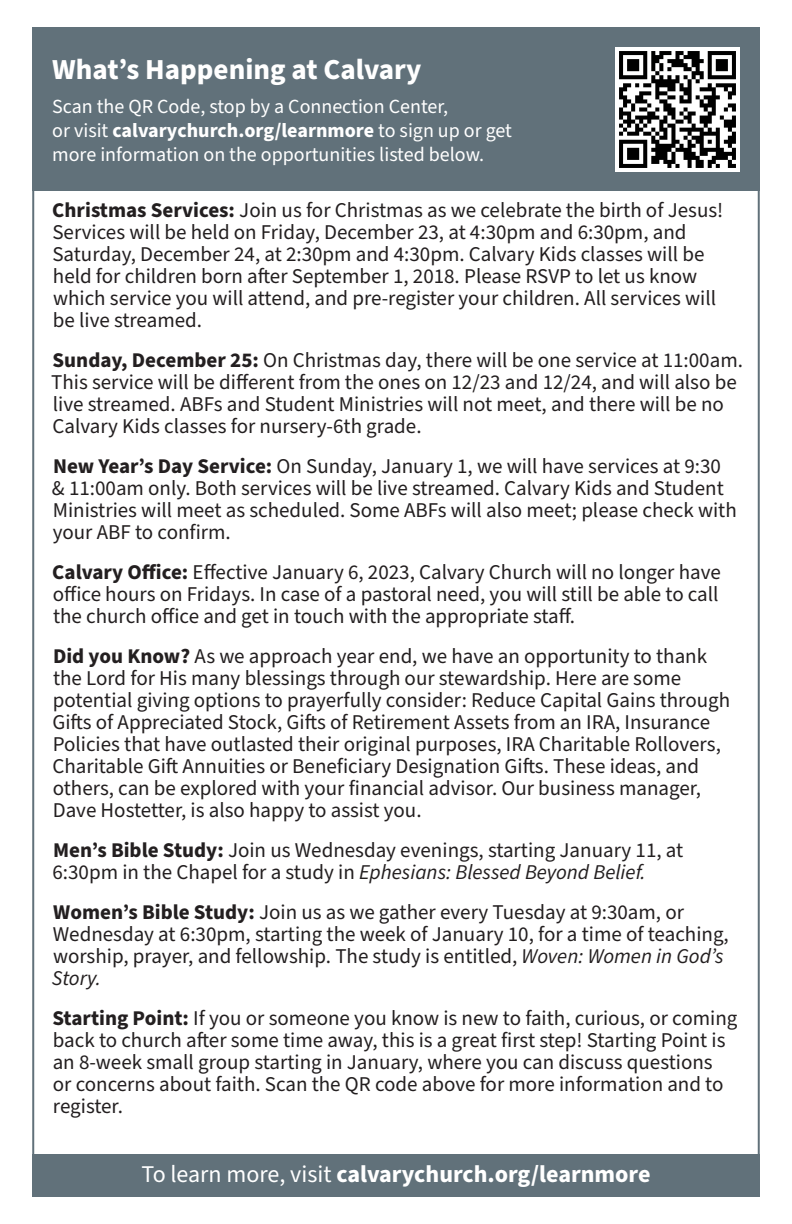
<style>
.page{position:relative;width:792px;height:1224px;background:#fff}
.page>*{position:absolute;margin:0;border:0;box-sizing:border-box;transform-origin:0 0}
.t1{font:700 29px "Source Sans Pro";color:#fff}
.t2{font:700 24px "Source Sans Pro";color:#fff}
.t3{font:21px/22px "Source Sans Pro";color:#231f20}
.t4{font:20px/24px "Source Sans Pro";color:#fff}
.s1{font-weight:700}
.s2{font-style:italic}
.s3{font-weight:400}
</style>
<div class="page">
<div style="left:32px;top:28px;width:728px;height:163px;background:#61717a"></div>
<img style="left:615px;top:47px;width:125px;height:125px">
<div style="left:32px;top:1154px;width:728px;height:42px;background:#61717a"></div>
<p class="t1" style="left:52px;top:50px;width:371px">What’s Happening at Calvary</p>
<p class="t4" style="left:52px;top:95px;width:398px">Scan the QR Code, stop by a Connection Center,</p>
<p class="t4" style="left:52px;top:119px;width:461px">or visit <span class="s1">calvarychurch.org/learnmore</span> to sign up or get more information on the opportunities listed below.</p>
<p class="t3" style="left:52px;top:200px;width:673px"><span class="s1">Christmas Services:</span> Join us for Christmas as we celebrate the birth of Jesus!<br>Services will be held on Friday, December 23, at 4:30pm and 6:30pm, and Saturday, December 24, at 2:30pm and 4:30pm. Calvary Kids classes will be held for children born after September 1, 2018. Please RSVP to let us know which service you will attend, and pre-register your children. All services will be live streamed.</p>
<p class="t3" style="left:51px;top:350px;width:693px"><span class="s1">Sunday, December 25:</span> On Christmas day, there will be one service at 11:00am.<br>This service will be different from the ones on 12/23 and 12/24, and will also be live streamed. ABFs and Student Ministries will not meet, and there will be no Calvary Kids classes for nursery-6th grade.</p>
<p class="t3" style="left:52px;top:456px;width:686px"><span class="s1">New Year’s Day Service:</span> On Sunday, January 1, we will have services at 9:30 &amp; 11:00am only. Both services will be live streamed. Calvary Kids and Student Ministries will meet as scheduled. Some ABFs will also meet; please check with your ABF to confirm.</p>
<p class="t3" style="left:52px;top:562px;width:670px;text-align:justify"><span class="s1">Calvary Office:</span> Effective January 6, 2023, Calvary Church will no longer have office hours on Fridays. In case of a pastoral need, you will still be able to call the church office and get in touch with the appropriate staff.</p>
<p class="t3" style="left:52px;top:646px;width:679px"><span class="s1">Did you Know?</span> As we approach year end, we have an opportunity to thank the Lord for His many blessings through our stewardship. Here are some potential giving options to prayerfully consider: Reduce Capital Gains through Gifts of Appreciated Stock, Gifts of Retirement Assets from an IRA, Insurance Policies that have outlasted their original purposes, IRA Charitable Rollovers, Charitable Gift Annuities or Beneficiary Designation Gifts. These ideas, and others, can be explored with your financial advisor. Our business manager, Dave Hostetter, is also happy to assist you.</p>
<p class="t3" style="left:53px;top:840px;width:632px"><span class="s1">Men’s Bible Study:</span> Join us Wednesday evenings, starting January 11, at<br>6:30pm in the Chapel for a study in <span class="s2">Ephesians: Blessed Beyond Belief.</span></p>
<p class="t3" style="left:52px;top:902px;width:679px"><span class="s1">Women’s Bible Study:</span> Join us as we gather every Tuesday at 9:30am, or Wednesday at 6:30pm, starting the week of January 10, for a time of teaching, worship, prayer, and fellowship. The study is entitled, <span class="s2">Woven: Women in God’s Story.</span></p>
<p class="t3" style="left:53px;top:1008px;width:686px"><span class="s1">Starting Point:</span> If you or someone you know is new to faith, curious, or coming back to church after some time away, this is a great first step! Starting Point is an 8-week small group starting in January, where you can discuss questions<br>or concerns about faith. Scan the QR code above for more information and to register.</p>
<p class="t2" style="left:141px;top:1158px;width:511px"><span class="s3">To learn more, visit</span> calvarychurch.org/learnmore</p>
</div>
